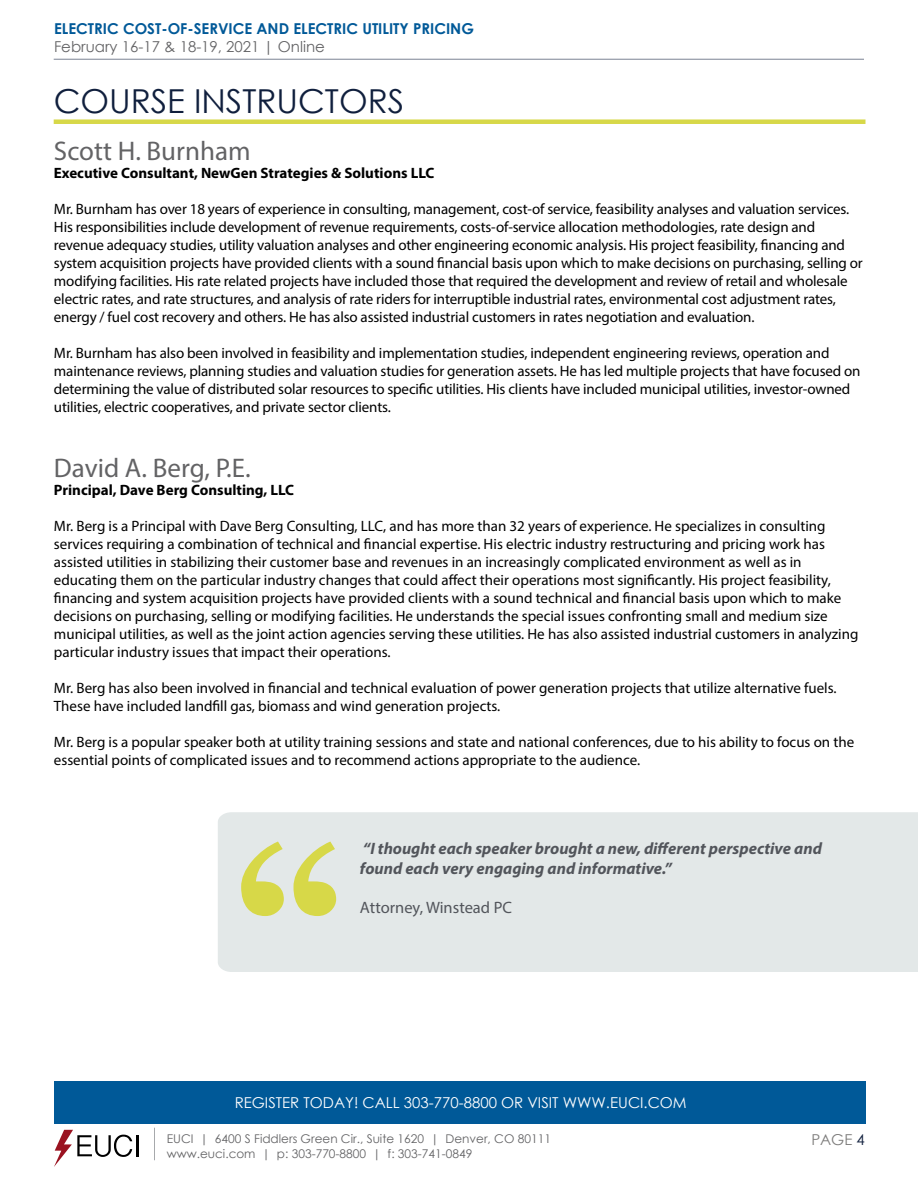
<style>
.page{position:relative;width:918px;height:1188px;background:#fff}
.page>*{position:absolute;margin:0;border:0;box-sizing:border-box;transform-origin:0 0}
.t1{font:33px "Century Gothic";color:#101f3d}
.t2{font:27px "Myriad Pro";color:#636365}
.t3{font:italic 700 16.5px/19.8px "Myriad Pro";color:#52555b}
.t4{font:16.5px "Myriad Pro";color:#52555b}
.t5{font:15px/18px "Myriad Pro";letter-spacing:-.01em;color:#000}
.t6{font:700 15px "Myriad Pro";color:#000}
.t7{font:15px "Century Gothic";color:#fff}
.t8{font:700 15px "Century Gothic";color:#005998}
.t9{font:15px "Century Gothic";color:#636365}
.t10{font:15px "Century Gothic";color:#7d7c7b}
.t11{font:12px "Century Gothic";color:#636365}
.s1{color:#101f3d}
</style>
<div class="page">
<hr style="left:54px;top:59px;width:810px;height:1px;background:#101f3d">
<hr style="left:137px;top:1135px;width:2px;height:21px;background:#000">
<svg style="left:54px;top:1130px;width:78px;height:37px"></svg>
<hr style="left:154px;top:1128px;width:1px;height:32px;background:#a7a9ac">
<div style="left:54px;top:1082px;width:812px;height:42px;background:#005998"></div>
<div style="left:54px;top:119px;width:812px;height:5px;background:#d7d848"></div>
<div style="left:218px;top:812px;width:700px;height:160px;background:#e3e8e8"></div>
<svg style="left:241px;top:842px;width:95px;height:74px;background:#dde099"></svg>
<p class="t8" style="left:54px;top:17px;width:422px">ELECTRIC COST-OF-SERVICE AND ELECTRIC UTILITY PRICING</p>
<p class="t9" style="left:54px;top:36px;width:272px">February 16-17 &amp; 18-19, 2021 | Online</p>
<h1 class="t1" style="left:54px;top:78px;width:352px">COURSE INSTRUCTORS</h1>
<h2 class="t2" style="left:54px;top:135px;width:198px">Scott H. Burnham</h2>
<p class="t6" style="left:54px;top:163px;width:382px">Executive Consultant, NewGen Strategies &amp; Solutions LLC</p>
<p class="t5" style="left:54px;top:200px;width:810px">Mr. Burnham has over 18 years of experience in consulting, management, cost-of service, feasibility analyses and valuation services.<br>His responsibilities include development of revenue requirements, costs-of-service allocation methodologies, rate design and revenue adequacy studies, utility valuation analyses and other engineering economic analysis. His project feasibility, financing and system acquisition projects have provided clients with a sound financial basis upon which to make decisions on purchasing, selling or modifying facilities. His rate related projects have included those that required the development and review of retail and wholesale electric rates, and rate structures, and analysis of rate riders for interruptible industrial rates, environmental cost adjustment rates, energy / fuel cost recovery and others. He has also assisted industrial customers in rates negotiation and evaluation.</p>
<p class="t5" style="left:54px;top:344px;width:808px">Mr. Burnham has also been involved in feasibility and implementation studies, independent engineering reviews, operation and maintenance reviews, planning studies and valuation studies for generation assets. He has led multiple projects that have focused on determining the value of distributed solar resources to specific utilities. His clients have included municipal utilities, investor-owned utilities, electric cooperatives, and private sector clients.</p>
<h2 class="t2" style="left:54px;top:451px;width:198px">David A. Berg, P.E.</h2>
<p class="t6" style="left:54px;top:480px;width:242px">Principal, Dave Berg Consulting, LLC</p>
<p class="t5" style="left:54px;top:517px;width:806px">Mr. Berg is a Principal with Dave Berg Consulting, LLC, and has more than 32 years of experience. He specializes in consulting services requiring a combination of technical and financial expertise. His electric industry restructuring and pricing work has assisted utilities in stabilizing their customer base and revenues in an increasingly complicated environment as well as in educating them on the particular industry changes that could affect their operations most significantly. His project feasibility, financing and system acquisition projects have provided clients with a sound technical and financial basis upon which to make decisions on purchasing, selling or modifying facilities. He understands the special issues confronting small and medium size municipal utilities, as well as the joint action agencies serving these utilities. He has also assisted industrial customers in analyzing particular industry issues that impact their operations.</p>
<p class="t5" style="left:54px;top:679px;width:784px">Mr. Berg has also been involved in financial and technical evaluation of power generation projects that utilize alternative fuels.<br>These have included landfill gas, biomass and wind generation projects.</p>
<p class="t5" style="left:54px;top:733px;width:802px">Mr. Berg is a popular speaker both at utility training sessions and state and national conferences, due to his ability to focus on the essential points of complicated issues and to recommend actions appropriate to the audience.</p>
<p class="t3" style="left:360px;top:838px;width:463px">“I thought each speaker brought a new, different perspective and found each very engaging and informative.”</p>
<p class="t4" style="left:360px;top:898px;width:154px">Attorney, Winstead PC</p>
<p class="t7" style="left:235px;top:1092px;width:454px">REGISTER TODAY! CALL 303-770-8800 OR VISIT WWW.EUCI.COM</p>
<p class="t11" style="left:167px;top:1130px;width:386px">EUCI | 6400 S Fiddlers Green Cir., Suite 1620 | Denver, CO 80111</p>
<p class="t10" style="left:811px;top:1129px;width:55px">PAGE <span class="s1">4</span></p>
<p class="t11" style="left:167px;top:1145px;width:307px">www.euci.com | p: 303-770-8800 | f: 303-741-0849</p>
</div>
